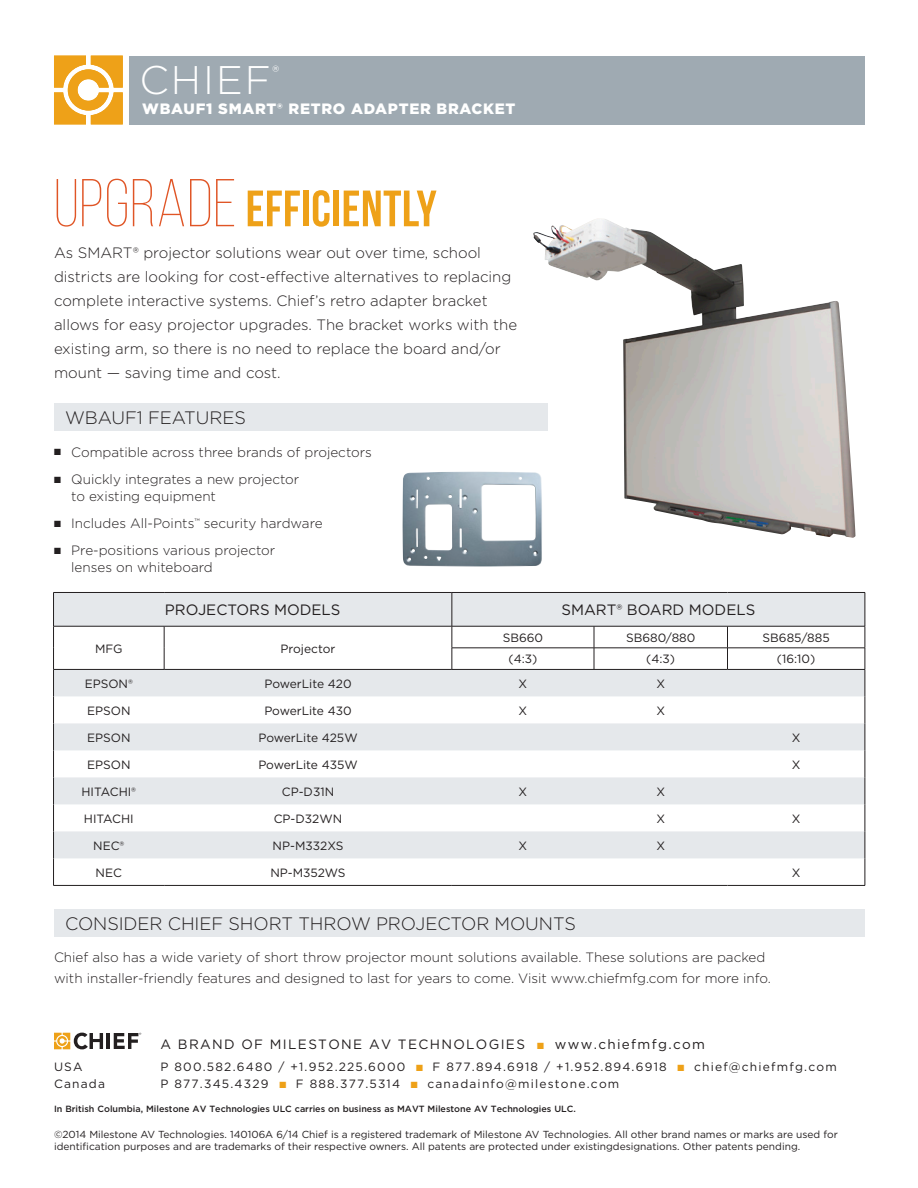
<style>
.page{position:relative;width:918px;height:1188px;background:#fff}
.page>*{position:absolute;margin:0;border:0;box-sizing:border-box;transform-origin:0 0}
.t1{font:51px "Bebas Neue";letter-spacing:.01em;color:#eea118}
.t2{font:300 39.9px "Gotham";letter-spacing:.05em;color:#fff}
.Section_Header{font:300 18px "Gotham";letter-spacing:-.005em;color:#231f20}
.t3{font:300 17.55px "Gotham";color:#fff}
.Intro_Para{font:300 15px/24px "Gotham";color:#231f20}
.t4{font:15px "Gotham";color:#231f20}
.t5{font:900 15px "Gotham";letter-spacing:.05em;color:#fff}
.Intro_Para-2{font:300 13.5px/16.5px "Gotham";color:#231f20}
.t6{font:13.5px "Gotham";letter-spacing:.1em;color:#231f20}
.t7{font:12px "Gotham";color:#231f20}
.t8{font:12px "Gotham";letter-spacing:.1em;color:#231f20}
.small_print{font:10.2px/12px "Gotham";color:#231f20}
.Fine_Print{font:500 9px "Gotham";color:#231f20}
.s1{font-weight:300;font-size:67.5px;color:#e05526}
.s2{color:#eea118}
</style>
<div class="page">
<div style="left:54px;top:403px;width:494px;height:28px;background:#e5e8eb"></div>
<div style="left:54px;top:909px;width:811px;height:28px;background:#e5e8eb"></div>
<hr style="left:107px;top:1033px;width:3px;height:16px;background:#231f20">
<svg style="left:114px;top:1033px;width:27px;height:16px"></svg>
<svg style="left:54px;top:1033px;width:49px;height:16px"></svg>
<div style="left:129px;top:56px;width:736px;height:68px;background:#9faab2"></div>
<svg style="left:54px;top:56px;width:69px;height:68px"></svg>
<img style="left:533px;top:220px;width:323px;height:318px">
<svg style="left:54px;top:593px;width:811px;height:265px;fill:#e5e8eb"></svg>
<hr style="left:53px;top:592px;width:111px;height:1px;background:#231f20">
<hr style="left:53px;top:593px;width:1px;height:33px;background:#231f20">
<hr style="left:164px;top:592px;width:288px;height:1px;background:#231f20">
<hr style="left:452px;top:592px;width:142px;height:1px;background:#231f20">
<hr style="left:452px;top:593px;width:1px;height:33px;background:#231f20">
<hr style="left:594px;top:592px;width:134px;height:1px;background:#231f20">
<hr style="left:728px;top:592px;width:137px;height:1px;background:#231f20">
<hr style="left:865px;top:593px;width:1px;height:33px;background:#231f20">
<hr style="left:53px;top:626px;width:111px;height:1px;background:#231f20">
<hr style="left:164px;top:626px;width:288px;height:1px;background:#231f20">
<svg style="left:164px;top:626px;width:1px;height:43px"></svg>
<hr style="left:452px;top:626px;width:142px;height:1px;background:#231f20">
<hr style="left:594px;top:626px;width:134px;height:1px;background:#231f20">
<hr style="left:728px;top:626px;width:137px;height:1px;background:#231f20">
<hr style="left:452px;top:648px;width:142px;height:1px;background:#231f20">
<svg style="left:452px;top:626px;width:1px;height:43px"></svg>
<hr style="left:594px;top:648px;width:134px;height:1px;background:#231f20">
<svg style="left:594px;top:626px;width:1px;height:43px"></svg>
<hr style="left:728px;top:648px;width:137px;height:1px;background:#231f20">
<svg style="left:727px;top:626px;width:1px;height:43px"></svg>
<hr style="left:53px;top:669px;width:111px;height:1px;background:#231f20">
<hr style="left:164px;top:669px;width:288px;height:1px;background:#231f20">
<hr style="left:452px;top:669px;width:142px;height:1px;background:#231f20">
<hr style="left:594px;top:669px;width:134px;height:1px;background:#231f20">
<hr style="left:728px;top:669px;width:137px;height:1px;background:#231f20">
<svg style="left:53px;top:626px;width:1px;height:259px"></svg>
<svg style="left:865px;top:626px;width:1px;height:259px"></svg>
<hr style="left:53px;top:885px;width:111px;height:1px;background:#231f20">
<hr style="left:164px;top:885px;width:288px;height:1px;background:#231f20">
<hr style="left:452px;top:885px;width:142px;height:1px;background:#231f20">
<hr style="left:594px;top:885px;width:134px;height:1px;background:#231f20">
<hr style="left:728px;top:885px;width:137px;height:1px;background:#231f20">
<img style="left:402px;top:472px;width:140px;height:95px">
<p class="t2" style="left:139px;top:55px;width:133px">CHIEF</p>
<p class="t3" style="left:272px;top:61px;width:9px">®</p>
<p class="t5" style="left:142px;top:98px;width:375px">WBAUF1 SMART® RETRO ADAPTER BRACKET</p>
<p class="t1" style="left:54px;top:181px;width:384px"><span class="s1">UPGRADE</span> EFFICIENTLY</p>
<p class="Intro_Para" style="left:54px;top:240px;width:465px">As SMART® projector solutions wear out over time, school districts are looking for cost-effective alternatives to replacing complete interactive systems. Chief’s retro adapter bracket allows for easy projector upgrades. The bracket works with the existing arm, so there is no need to replace the board and/or mount — saving time and cost.</p>
<p class="Section_Header" style="left:65px;top:407px;width:182px">WBAUF1 FEATURES</p>
<p class="Intro_Para-2" style="left:54px;top:444px;width:319px">■ Compatible across three brands of projectors</p>
<p class="Intro_Para-2" style="left:71px;top:471px;width:230px;text-indent:-17px">■ Quickly integrates a new projector to existing equipment</p>
<p class="Intro_Para-2" style="left:54px;top:515px;width:270px">■ Includes All-Points<sup>™</sup> security hardware</p>
<p class="Intro_Para-2" style="left:71px;top:542px;width:206px;text-indent:-17px">■ Pre-positions various projector lenses on whiteboard</p>
<p class="t4" style="left:165px;top:600px;width:177px">PROJECTORS MODELS</p>
<p class="t4" style="left:561px;top:600px;width:195px">SMART® BOARD MODELS</p>
<p class="t7" style="left:95px;top:641px;width:29px">MFG</p>
<p class="t7" style="left:281px;top:641px;width:56px">Projector</p>
<p class="t7" style="left:503px;top:630px;width:42px">SB660</p>
<p class="t7" style="left:626px;top:630px;width:71px">SB680/880</p>
<p class="t7" style="left:763px;top:630px;width:69px">SB685/885</p>
<p class="t7" style="left:508px;top:652px;width:30px">(4:3)</p>
<p class="t7" style="left:646px;top:652px;width:30px">(4:3)</p>
<p class="t7" style="left:777px;top:652px;width:40px">(16:10)</p>
<p class="t7" style="left:85px;top:676px;width:50px">EPSON®</p>
<p class="t7" style="left:264px;top:676px;width:89px">PowerLite 420</p>
<p class="t7" style="left:519px;top:676px;width:10px">X</p>
<p class="t7" style="left:656px;top:676px;width:10px">X</p>
<p class="t7" style="left:87px;top:703px;width:45px">EPSON</p>
<p class="t7" style="left:264px;top:703px;width:89px">PowerLite 430</p>
<p class="t7" style="left:519px;top:703px;width:10px">X</p>
<p class="t7" style="left:656px;top:703px;width:10px">X</p>
<p class="t7" style="left:87px;top:730px;width:45px">EPSON</p>
<p class="t7" style="left:258px;top:730px;width:101px">PowerLite 425W</p>
<p class="t7" style="left:792px;top:730px;width:10px">X</p>
<p class="t7" style="left:87px;top:757px;width:45px">EPSON</p>
<p class="t7" style="left:258px;top:757px;width:101px">PowerLite 435W</p>
<p class="t7" style="left:792px;top:757px;width:10px">X</p>
<p class="t7" style="left:82px;top:784px;width:56px">HITACHI®</p>
<p class="t7" style="left:282px;top:784px;width:54px">CP-D31N</p>
<p class="t7" style="left:519px;top:784px;width:10px">X</p>
<p class="t7" style="left:656px;top:784px;width:10px">X</p>
<p class="t7" style="left:84px;top:811px;width:51px">HITACHI</p>
<p class="t7" style="left:274px;top:811px;width:70px">CP-D32WN</p>
<p class="t7" style="left:656px;top:811px;width:10px">X</p>
<p class="t7" style="left:792px;top:811px;width:10px">X</p>
<p class="t7" style="left:93px;top:838px;width:33px">NEC®</p>
<p class="t7" style="left:273px;top:838px;width:72px">NP-M332XS</p>
<p class="t7" style="left:519px;top:838px;width:10px">X</p>
<p class="t7" style="left:656px;top:838px;width:10px">X</p>
<p class="t7" style="left:96px;top:865px;width:28px">NEC</p>
<p class="t7" style="left:270px;top:865px;width:77px">NP-M352WS</p>
<p class="t7" style="left:792px;top:865px;width:10px">X</p>
<p class="Section_Header" style="left:65px;top:912px;width:512px">CONSIDER CHIEF SHORT THROW PROJECTOR MOUNTS</p>
<p class="Intro_Para-2" style="left:54px;top:947px;width:719px;line-height:21px">Chief also has a wide variety of short throw projector mount solutions available. These solutions are packed with installer-friendly features and designed to last for years to come. Visit www.chiefmfg.com for more info.</p>
<p class="t6" style="left:160px;top:1036px;width:546px">A BRAND OF MILESTONE AV TECHNOLOGIES <span class="s2">■</span> www.chiefmfg.com</p>
<p class="t7" style="left:54px;top:1059px;width:30px">USA</p>
<p class="t8" style="left:160px;top:1059px;width:678px">P 800.582.6480 / +1.952.225.6000 <span class="s2">■</span> F 877.894.6918 / +1.952.894.6918 <span class="s2">■</span> chief@chiefmfg.com</p>
<p class="t7" style="left:54px;top:1076px;width:53px">Canada</p>
<p class="t8" style="left:160px;top:1076px;width:460px">P 877.345.4329 <span class="s2">■</span> F 888.377.5314 <span class="s2">■</span> canadainfo@milestone.com</p>
<p class="Fine_Print" style="left:54px;top:1103px;width:523px">In British Columbia, Milestone AV Technologies ULC carries on business as MAVT Milestone AV Technologies ULC.</p>
<p class="small_print" style="left:54px;top:1128px;width:785px">©2014 Milestone AV Technologies. 140106A 6/14 Chief is a registered trademark of Milestone AV Technologies. All other brand names or marks are used for identification purposes and are trademarks of their respective owners. All patents are protected under existingdesignations. Other patents pending.</p>
</div>
